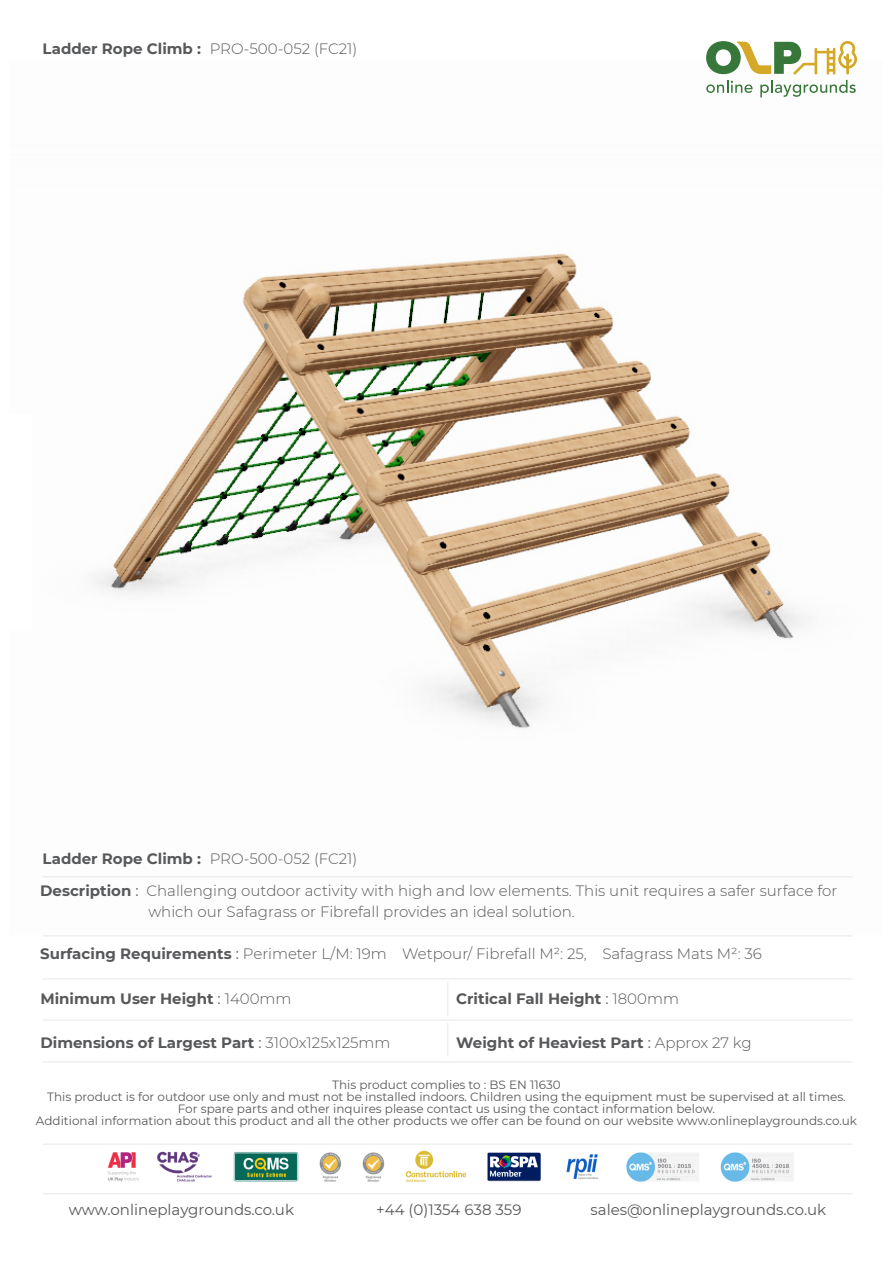
<style>
.page{position:relative;width:893px;height:1263px;background:#fff}
.page>*{position:absolute;margin:0;border:0;box-sizing:border-box;transform-origin:0 0}
.t1{font:300 15px/21px "Montserrat";color:#57585a}
.t2{font:700 15px "Montserrat";color:#57585a}
.t3{font:15px "Montserrat";color:#57585a}
.t4{font:12px/12px "Montserrat";color:#59595a;text-align:center}
.s1{font-weight:700}
.s2{font-weight:400}
.s3{font-weight:300}
</style>
<div class="page">
<img style="left:43px;top:97px;width:809px;height:781px">
<hr style="left:43px;top:1193px;width:810px;height:1px;background:#57585a">
<hr style="left:43px;top:1143px;width:810px;height:2px;background:#57585a">
<hr style="left:43px;top:1061px;width:810px;height:1px;background:#57585a">
<hr style="left:43px;top:1019px;width:810px;height:2px;background:#57585a">
<hr style="left:43px;top:978px;width:810px;height:1px;background:#57585a">
<hr style="left:447px;top:982px;width:1px;height:34px;background:#57585a">
<hr style="left:447px;top:1023px;width:1px;height:33px;background:#57585a">
<hr style="left:43px;top:876px;width:810px;height:1px;background:#57585a">
<hr style="left:43px;top:935px;width:810px;height:2px;background:#57585a">
<img style="left:107px;top:1150px;width:686px;height:32px">
<svg style="left:706px;top:41px;width:151px;height:56px"></svg>
<p class="t1" style="left:43px;top:38px;width:316px"><span class="s1">Ladder Rope Climb :</span> PRO-500-052 (FC21)</p>
<p class="t1" style="left:43px;top:848px;width:316px"><span class="s1">Ladder Rope Climb :</span> PRO-500-052 (FC21)</p>
<p class="t1" style="left:148px;top:880px;width:690px;text-indent:-108px"><span class="s1">Description</span> <span class="s2">:</span> Challenging outdoor activity with high and low elements. This unit requires a safer surface for which our Safagrass or Fibrefall provides an ideal solution.</p>
<p class="t1" style="left:40px;top:943px;width:723px"><span class="s1">Surfacing Requirements</span> <span class="s2">:</span> Perimeter L/M: 19m Wetpour/ Fibrefall M²: 25, Safagrass Mats M²: 36</p>
<p class="t2" style="left:40px;top:990px;width:253px">Minimum User Height <span class="s2">:</span> <span class="s3">1400mm</span></p>
<p class="t2" style="left:40px;top:1033px;width:352px">Dimensions of Largest Part <span class="s2">:</span> <span class="s3">3100x125x125mm</span></p>
<p class="t4" style="left:36px;top:1078px;width:823px">This product complies to : BS EN 11630<br>This product is for outdoor use only and must not be installed indoors. Children using the equipment must be supervised at all times.<br>For spare parts and other inquires please contact us using the contact information below.<br>Additional information about this product and all the other products we offer can be found on our website www.onlineplaygrounds.co.uk</p>
<p class="t2" style="left:456px;top:990px;width:224px">Critical Fall Height <span class="s2">:</span> <span class="s3">1800mm</span></p>
<p class="t2" style="left:456px;top:1033px;width:297px">Weight of Heaviest Part <span class="s2">:</span> <span class="s3">Approx 27 kg</span></p>
<p class="t3" style="left:69px;top:1200px;width:227px">www.onlineplaygrounds.co.uk</p>
<p class="t3" style="left:376px;top:1200px;width:147px">+44 (0)1354 638 359</p>
<p class="t3" style="left:591px;top:1200px;width:237px">sales@onlineplaygrounds.co.uk</p>
</div>
